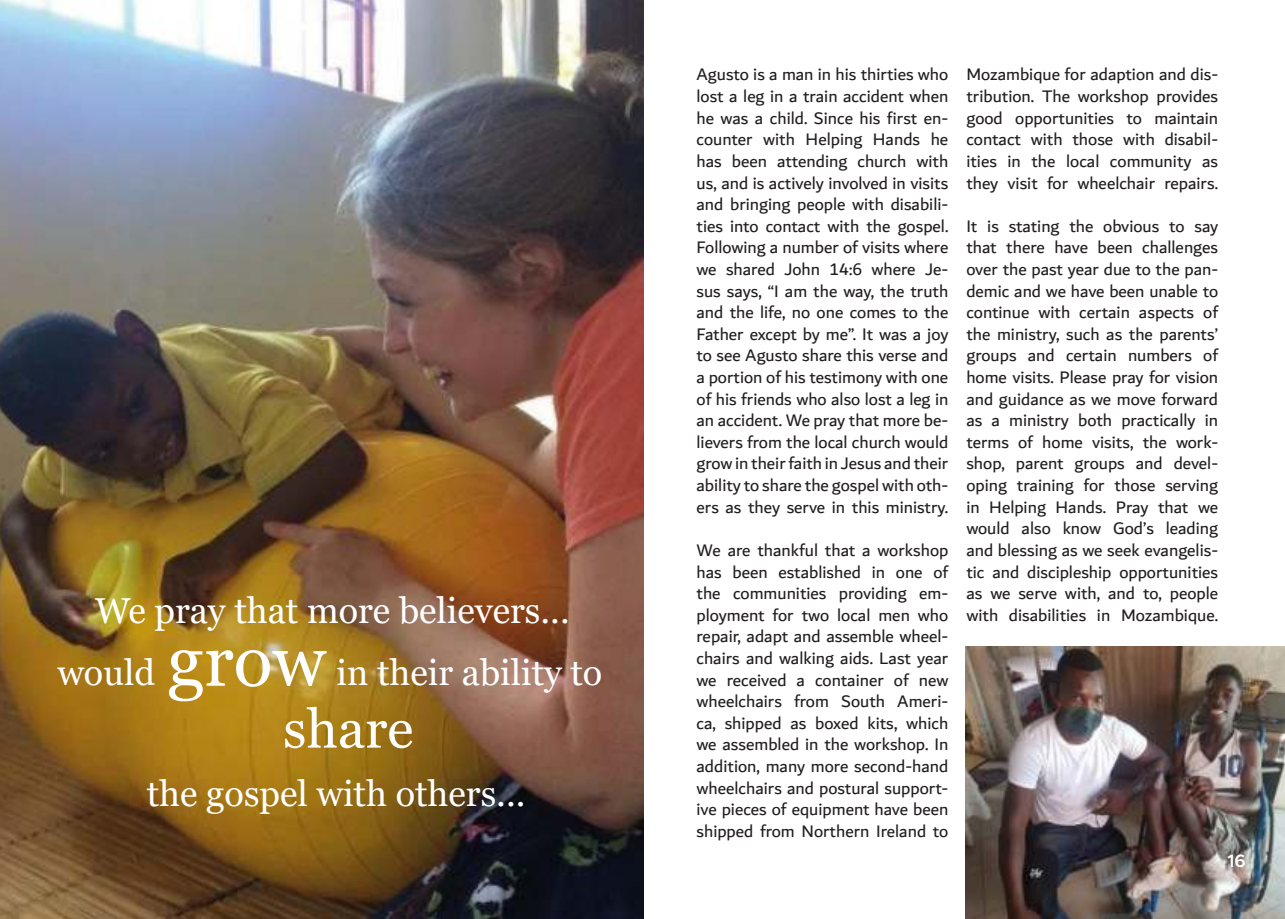
<style>
.page{position:relative;width:1285px;height:919px;background:#fff}
.page>*{position:absolute;margin:0;border:0;box-sizing:border-box;transform-origin:0 0}
.t1{font:54px "Georgia Pro";color:#fff}
.t2{font:36px/61.2px "Georgia Pro";color:#fff;text-align:center}
.t3{font:18px/21.6px "Dubai";color:#221e1f;text-align:justify}
.t4{font:600 18px "Metropolis";color:#fff}
.s1{font-size:72px}
</style>
<div class="page">
<img style="left:0;top:0;width:644px;height:918px">
<img style="left:965px;top:646px;width:319px;height:272px">
<h2 class="t2" style="left:57px;top:583px;width:546px">We pray that more believers... would <span class="s1">grow</span> in their ability to</h2>
<h1 class="t1" style="left:283px;top:706px;width:132px">share</h1>
<h2 class="t2" style="left:147px;top:765px;width:380px">the gospel with others...</h2>
<p class="t3" style="left:696px;top:64px;width:253px">Agusto is a man in his thirties who lost a leg in a train accident when he was a child. Since his first en&shy;counter with Helping Hands he has been attending church with us, and is actively involved in visits and bringing people with disabili&shy;ties into contact with the gospel.<br>Following a number of visits where we shared John 14:6 where Je&shy;sus says, “I am the way, the truth and the life, no one comes to the Father except by me”. It was a joy to see Agusto share this verse and a portion of his testimony with one of his friends who also lost a leg in an accident. We pray that more be&shy;lievers from the local church would grow in their faith in Jesus and their ability to share the gospel with oth&shy;ers as they serve in this ministry.</p>
<p class="t3" style="left:696px;top:540px;width:253px">We are thankful that a workshop has been established in one of the communities providing em&shy;ployment for two local men who repair, adapt and assemble wheel&shy;chairs and walking aids. Last year we received a container of new wheelchairs from South Ameri&shy;ca, shipped as boxed kits, which we assembled in the workshop. In addition, many more second-hand wheelchairs and postural support&shy;ive pieces of equipment have been shipped from Northern Ireland to</p>
<p class="t3" style="left:966px;top:64px;width:253px">Mozambique for adaption and dis&shy;tribution. The workshop provides good opportunities to maintain contact with those with disabil&shy;ities in the local community as they visit for wheelchair repairs.</p>
<p class="t3" style="left:966px;top:216px;width:253px">It is stating the obvious to say that there have been challenges over the past year due to the pan&shy;demic and we have been unable to continue with certain aspects of the ministry, such as the parents’ groups and certain numbers of home visits. Please pray for vision and guidance as we move forward as a ministry both practically in terms of home visits, the work&shy;shop, parent groups and devel&shy;oping training for those serving in Helping Hands. Pray that we would also know God’s leading and blessing as we seek evangelis&shy;tic and discipleship opportunities as we serve with, and to, people with disabilities in Mozambique.</p>
<p class="t4" style="left:1227px;top:852px;width:20px">16</p>
</div>
